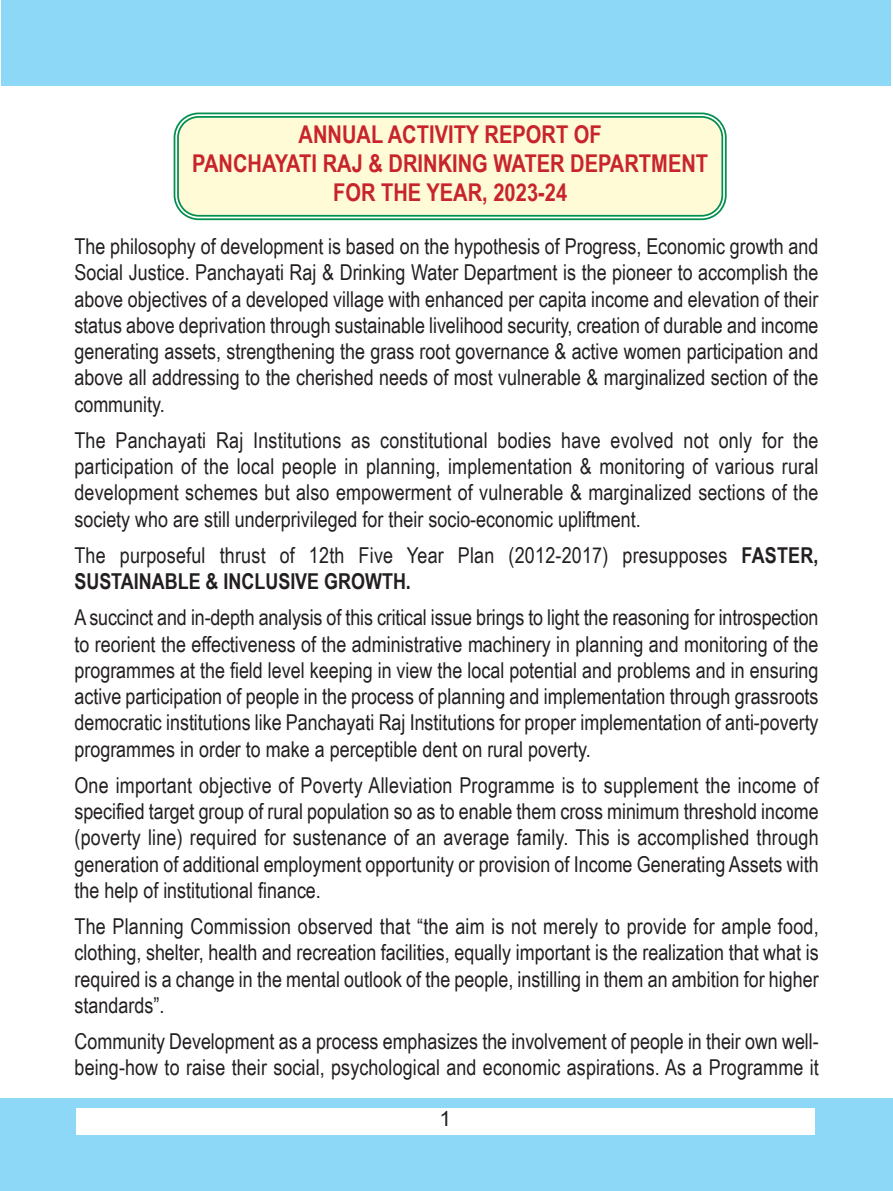
<style>
.page{position:relative;width:893px;height:1191px;background:#fff}
.page>*{position:absolute;margin:0;border:0;box-sizing:border-box;transform-origin:0 0}
.t1{font:700 24.5px/29.4px "Arial Narrow";color:#c8242b;text-align:center}
.t2{font:21.88px/26.2px "Arial Narrow";color:#231f20;text-align:justify}
.t3{font:21px "Arial";color:#231f20}
.s1{font-weight:700}
</style>
<div class="page">
<div style="left:0;top:1099px;width:892px;height:92px;background:#8dd7f7"></div>
<div style="left:76px;top:1107px;width:739px;height:27px;background:#fff"></div>
<div style="left:1px;top:0;width:889px;height:85px;background:#8dd7f7"></div>
<svg style="left:173px;top:112px;width:554px;height:109px"></svg>
<svg style="left:176px;top:115px;width:548px;height:102px;background:#f4f6d1"></svg>
<p class="t1" style="left:192px;top:119px;width:517px">ANNUAL ACTIVITY REPORT OF<br>PANCHAYATI RAJ &amp; DRINKING WATER DEPARTMENT<br>FOR THE YEAR, 2023-24</p>
<p class="t2" style="left:74px;top:233px;width:746px">The philosophy of development is based on the hypothesis of Progress, Economic growth and Social Justice. Panchayati Raj &amp; Drinking Water Department is the pioneer to accomplish the above objectives of a developed village with enhanced per capita income and elevation of their status above deprivation through sustainable livelihood security, creation of durable and income generating assets, strengthening the grass root governance &amp; active women participation and above all addressing to the cherished needs of most vulnerable &amp; marginalized section of the community.</p>
<p class="t2" style="left:74px;top:427px;width:746px">The Panchayati Raj Institutions as constitutional bodies have evolved not only for the participation of the local people in planning, implementation &amp; monitoring of various rural development schemes but also empowerment of vulnerable &amp; marginalized sections of the society who are still underprivileged for their socio-economic upliftment.</p>
<p class="t2" style="left:74px;top:542px;width:746px">The purposeful thrust of 12th Five Year Plan (2012-2017) presupposes <span class="s1">FASTER,<br>SUSTAINABLE &amp; INCLUSIVE GROWTH.</span></p>
<p class="t2" style="left:74px;top:604px;width:746px">A succinct and in-depth analysis of this critical issue brings to light the reasoning for introspection to reorient the effectiveness of the administrative machinery in planning and monitoring of the programmes at the field level keeping in view the local potential and problems and in ensuring active participation of people in the process of planning and implementation through grassroots democratic institutions like Panchayati Raj Institutions for proper implementation of anti-poverty programmes in order to make a perceptible dent on rural poverty.</p>
<p class="t2" style="left:74px;top:771px;width:746px">One important objective of Poverty Alleviation Programme is to supplement the income of specified target group of rural population so as to enable them cross minimum threshold income (poverty line) required for sustenance of an average family. This is accomplished through generation of additional employment opportunity or provision of Income Generating Assets with the help of institutional finance.</p>
<p class="t2" style="left:75px;top:913px;width:746px">The Planning Commission observed that “the aim is not merely to provide for ample food, clothing, shelter, health and recreation facilities, equally important is the realization that what is required is a change in the mental outlook of the people, instilling in them an ambition for higher standards”.</p>
<p class="t2" style="left:75px;top:1028px;width:746px">Community Development as a process emphasizes the involvement of people in their own well&shy;being-how to raise their social, psychological and economic aspirations. As a Programme it</p>
<p class="t3" style="left:439px;top:1107px;width:13px">1</p>
</div>
